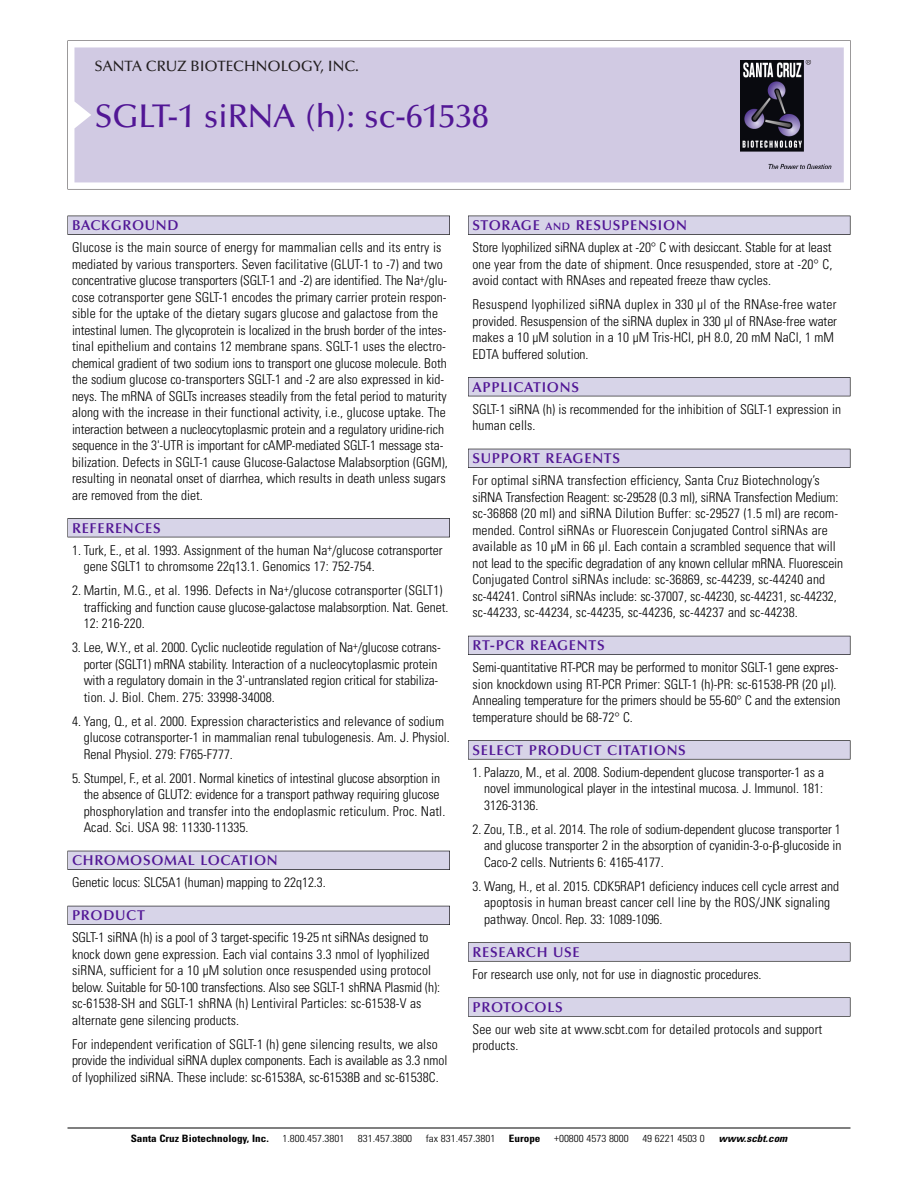
<style>
.page{position:relative;width:918px;height:1188px;background:#fff}
.page>*{position:absolute;margin:0;border:0;box-sizing:border-box;transform-origin:0 0}
.t1{font:500 33px "Optima";color:#511695}
.t2{font:500 15px "Optima";color:#231f20}
.t3{font:600 14.25px "Optima";letter-spacing:.05em;color:#511695}
.t4{font:300 condensed 13.5px/16.5px "Univers";color:#000}
.t5{font:300 condensed 10.2px "Univers";color:#000;scale:1.1 1}
.t6{font:700 condensed 10.2px "Univers";color:#000;scale:1.1 1}
.t7{font:italic 700 condensed 10.2px "Univers";color:#000;scale:1.1 1}
.s1{font-size:10.65px}
</style>
<div class="page">
<svg style="left:74px;top:41px;width:777px;height:148px"></svg>
<div style="left:74px;top:47px;width:770px;height:135px;background:#d1cae3"></div>
<img style="left:741px;top:60px;width:90px;height:108px">
<div style="left:68px;top:216px;width:382px;height:19px;background:#535256"></div>
<div style="left:68px;top:216px;width:381px;height:18px;background:#d7d4e8"></div>
<div style="left:68px;top:518px;width:382px;height:19px;background:#515155"></div>
<div style="left:68px;top:519px;width:381px;height:18px;background:#d7d4e8"></div>
<div style="left:68px;top:851px;width:382px;height:19px;background:#515057"></div>
<div style="left:68px;top:851px;width:381px;height:18px;background:#d7d4e8"></div>
<div style="left:68px;top:906px;width:382px;height:19px;background:#535259"></div>
<div style="left:68px;top:906px;width:381px;height:18px;background:#d7d4e8"></div>
<div style="left:468px;top:216px;width:382px;height:19px;background:#535256"></div>
<div style="left:468px;top:216px;width:382px;height:18px;background:#d7d4e8"></div>
<div style="left:468px;top:377px;width:382px;height:19px;background:#515155"></div>
<div style="left:468px;top:378px;width:382px;height:18px;background:#d7d4e8"></div>
<div style="left:468px;top:449px;width:382px;height:19px;background:#515057"></div>
<div style="left:468px;top:449px;width:382px;height:18px;background:#d7d4e8"></div>
<div style="left:468px;top:636px;width:382px;height:19px;background:#535259"></div>
<div style="left:468px;top:636px;width:382px;height:18px;background:#d7d4e8"></div>
<svg style="left:468px;top:740px;width:382px;height:20px"></svg>
<div style="left:468px;top:741px;width:382px;height:18px;background:#d7d4e8"></div>
<div style="left:468px;top:942px;width:382px;height:20px;background:#676767"></div>
<div style="left:468px;top:943px;width:382px;height:18px;background:#d7d4e8"></div>
<div style="left:468px;top:997px;width:382px;height:20px;background:#666"></div>
<div style="left:468px;top:998px;width:382px;height:18px;background:#d7d4e8"></div>
<hr style="left:68px;top:1128px;width:782px;height:1px;background:#000">
<p class="t2" style="left:94px;top:60px;width:266px">SANTA CRUZ BIOTECHNOLOGY, INC.</p>
<p class="t1" style="left:94px;top:102px;width:396px">SGLT-1 siRNA (h): sc-61538</p>
<p class="t3" style="left:72px;top:219px;width:108px">BACKGROUND</p>
<p class="t4" style="left:72px;top:240px;width:377px">Glucose is the main source of energy for mammalian cells and its entry is mediated by various transporters. Seven facilitative (GLUT-1 to -7) and two concentrative glucose transporters (SGLT-1 and -2) are identified. The Na<sup>+</sup>/glu&shy;cose cotransporter gene SGLT-1 encodes the primary carrier protein respon&shy;sible for the uptake of the dietary sugars glucose and galactose from the intestinal lumen. The glycoprotein is localized in the brush border of the intes&shy;tinal epithelium and contains 12 membrane spans. SGLT-1 uses the electro&shy;chemical gradient of two sodium ions to transport one glucose molecule. Both the sodium glucose co-transporters SGLT-1 and -2 are also expressed in kid&shy;neys. The mRNA of SGLTs increases steadily from the fetal period to maturity along with the increase in their functional activity, i.e., glucose uptake. The interaction between a nucleocytoplasmic protein and a regulatory uridine-rich sequence in the 3'-UTR is important for cAMP-mediated SGLT-1 message sta&shy;bilization. Defects in SGLT-1 cause Glucose-Galactose Malabsorption (GGM), resulting in neonatal onset of diarrhea, which results in death unless sugars are removed from the diet.</p>
<p class="t3" style="left:72px;top:522px;width:90px">REFERENCES</p>
<p class="t4" style="left:84px;top:543px;width:360px;text-indent:-12px">1. Turk, E., et al. 1993. Assignment of the human Na<sup>+</sup>/glucose cotransporter gene SGLT1 to chromsome 22q13.1. Genomics 17: 752-754.</p>
<p class="t4" style="left:84px;top:583px;width:366px;text-indent:-12px">2. Martin, M.G., et al. 1996. Defects in Na<sup>+</sup>/glucose cotransporter (SGLT1) trafficking and function cause glucose-galactose malabsorption. Nat. Genet.<br>12: 216-220.</p>
<p class="t4" style="left:84px;top:640px;width:359px;text-indent:-12px">3. Lee, W.Y., et al. 2000. Cyclic nucleotide regulation of Na<sup>+</sup>/glucose cotrans&shy;porter (SGLT1) mRNA stability. Interaction of a nucleocytoplasmic protein with a regulatory domain in the 3'-untranslated region critical for stabiliza&shy;tion. J. Biol. Chem. 275: 33998-34008.</p>
<p class="t4" style="left:84px;top:714px;width:368px;text-indent:-12px">4. Yang, Q., et al. 2000. Expression characteristics and relevance of sodium glucose cotransporter-1 in mammalian renal tubulogenesis. Am. J. Physiol.<br>Renal Physiol. 279: F765-F777.</p>
<p class="t4" style="left:84px;top:771px;width:363px;text-indent:-12px">5. Stumpel, F., et al. 2001. Normal kinetics of intestinal glucose absorption in the absence of GLUT2: evidence for a transport pathway requiring glucose phosphorylation and transfer into the endoplasmic reticulum. Proc. Natl.<br>Acad. Sci. USA 98: 11330-11335.</p>
<p class="t3" style="left:72px;top:854px;width:207px">CHROMOSOMAL LOCATION</p>
<p class="t4" style="left:72px;top:876px;width:255px">Genetic locus: SLC5A1 (human) mapping to 22q12.3.</p>
<p class="t3" style="left:72px;top:909px;width:74px">PRODUCT</p>
<p class="t4" style="left:72px;top:931px;width:370px">SGLT-1 siRNA (h) is a pool of 3 target-specific 19-25 nt siRNAs designed to knock down gene expression. Each vial contains 3.3 nmol of lyophilized siRNA, sufficient for a 10 µM solution once resuspended using protocol below. Suitable for 50-100 transfections. Also see SGLT-1 shRNA Plasmid (h): sc-61538-SH and SGLT-1 shRNA (h) Lentiviral Particles: sc-61538-V as alternate gene silencing products.</p>
<p class="t4" style="left:72px;top:1037px;width:377px">For independent verification of SGLT-1 (h) gene silencing results, we also provide the individual siRNA duplex components. Each is available as 3.3 nmol of lyophilized siRNA. These include: sc-61538A, sc-61538B and sc-61538C.</p>
<p class="t3" style="left:473px;top:219px;width:216px">STORAGE <span class="s1">AND</span> RESUSPENSION</p>
<p class="t4" style="left:473px;top:240px;width:361px;text-align:justify">Store lyophilized siRNA duplex at -20° C with desiccant. Stable for at least one year from the date of shipment. Once resuspended, store at -20° C, avoid contact with RNAses and repeated freeze thaw cycles.</p>
<p class="t4" style="left:473px;top:297px;width:366px">Resuspend lyophilized siRNA duplex in 330 µl of the RNAse-free water provided. Resuspension of the siRNA duplex in 330 µl of RNAse-free water makes a 10 µM solution in a 10 µM Tris-HCl, pH 8.0, 20 mM NaCl, 1 mM EDTA buffered solution.</p>
<p class="t3" style="left:473px;top:381px;width:108px">APPLICATIONS</p>
<p class="t4" style="left:473px;top:402px;width:370px">SGLT-1 siRNA (h) is recommended for the inhibition of SGLT-1 expression in human cells.</p>
<p class="t3" style="left:473px;top:452px;width:149px">SUPPORT REAGENTS</p>
<p class="t4" style="left:473px;top:474px;width:372px">For optimal siRNA transfection efficiency, Santa Cruz Biotechnology’s siRNA Transfection Reagent: sc-29528 (0.3 ml), siRNA Transfection Medium: sc-36868 (20 ml) and siRNA Dilution Buffer: sc-29527 (1.5 ml) are recom&shy;mended. Control siRNAs or Fluorescein Conjugated Control siRNAs are available as 10 µM in 66 µl. Each contain a scrambled sequence that will not lead to the specific degradation of any known cellular mRNA. Fluorescein Conjugated Control siRNAs include: sc-36869, sc-44239, sc-44240 and sc-44241. Control siRNAs include: sc-37007, sc-44230, sc-44231, sc-44232, sc-44233, sc-44234, sc-44235, sc-44236, sc-44237 and sc-44238.</p>
<p class="t3" style="left:473px;top:639px;width:134px">RT-PCR REAGENTS</p>
<p class="t4" style="left:473px;top:661px;width:369px">Semi-quantitative RT-PCR may be performed to monitor SGLT-1 gene expres&shy;sion knockdown using RT-PCR Primer: SGLT-1 (h)-PR: sc-61538-PR (20 µl).<br>Annealing temperature for the primers should be 55-60° C and the extension temperature should be 68-72° C.</p>
<p class="t3" style="left:473px;top:744px;width:215px">SELECT PRODUCT CITATIONS</p>
<p class="t4" style="left:484px;top:765px;width:341px;text-align:justify;text-indent:-12px">1. Palazzo, M., et al. 2008. Sodium-dependent glucose transporter-1 as a novel immunological player in the intestinal mucosa. J. Immunol. 181:<br>3126-3136.</p>
<p class="t4" style="left:484px;top:822px;width:359px;text-align:justify;text-indent:-12px">2. Zou, T.B., et al. 2014. The role of sodium-dependent glucose transporter 1 and glucose transporter 2 in the absorption of cyanidin-3-o- -glucoside in Caco-2 cells. Nutrients 6: 4165-4177.</p>
<p class="t4" style="left:484px;top:879px;width:356px;text-indent:-12px">3. Wang, H., et al. 2015. CDK5RAP1 deficiency induces cell cycle arrest and apoptosis in human breast cancer cell line by the ROS/JNK signaling pathway. Oncol. Rep. 33: 1089-1096.</p>
<p class="t3" style="left:473px;top:946px;width:109px">RESEARCH USE</p>
<p class="t4" style="left:473px;top:967px;width:291px">For research use only, not for use in diagnostic procedures.</p>
<p class="t3" style="left:473px;top:1001px;width:92px">PROTOCOLS</p>
<p class="t4" style="left:473px;top:1022px;width:351px">See our web site at www.scbt.com for detailed protocols and support products.</p>
<p class="t6" style="left:131px;top:1135px;width:127px">Santa Cruz Biotechnology, Inc.</p>
<p class="t5" style="left:282px;top:1135px;width:58px">1.800.457.3801</p>
<p class="t5" style="left:358px;top:1135px;width:51px">831.457.3800</p>
<p class="t5" style="left:426px;top:1135px;width:65px">fax 831.457.3801</p>
<p class="t6" style="left:509px;top:1135px;width:30px">Europe</p>
<p class="t5" style="left:554px;top:1135px;width:69px">+00800 4573 8000</p>
<p class="t5" style="left:642px;top:1135px;width:58px">49 6221 4503 0</p>
<p class="t7" style="left:719px;top:1135px;width:66px">www.scbt.com</p>
</div>
